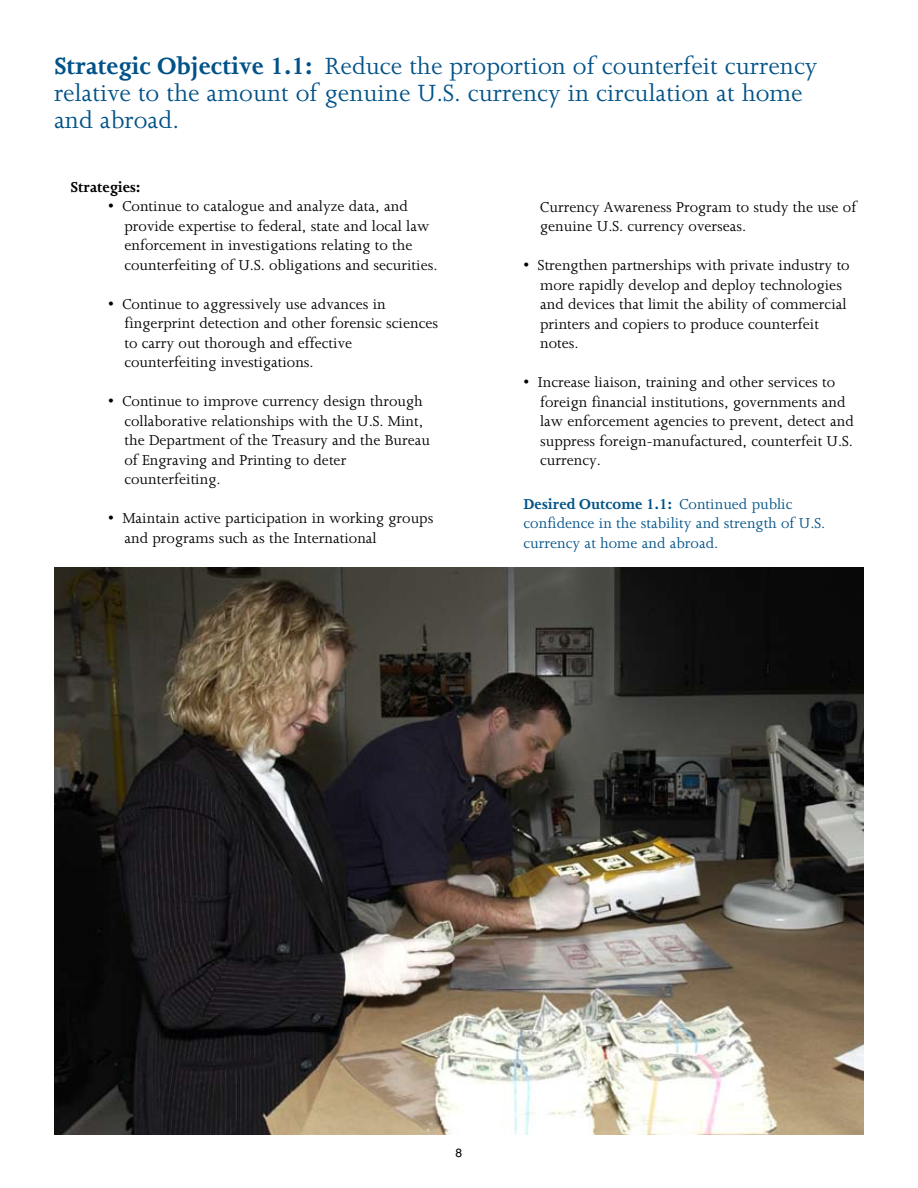
<style>
.page{position:relative;width:918px;height:1188px;background:#fff}
.page>*{position:absolute;margin:0;border:0;box-sizing:border-box;transform-origin:0 0}
.t1{font:27px/27px "Joanna";color:#005288}
.t2{font:16.5px/19.5px "Joanna";color:#000}
.t3{font:16.5px/19.5px "Joanna";color:#005288}
.t4{font:700 16.5px "Joanna";color:#000}
.t5{font:12px "Helvetica";color:#000}
.s1{font-weight:700}
</style>
<div class="page">
<img style="left:54px;top:567px;width:810px;height:567px">
<p class="t1" style="left:54px;top:53px;width:765px"><span class="s1">Strategic Objective 1.1:</span> Reduce the proportion of counterfeit currency relative to the amount of genuine U.S. currency in circulation at home and abroad.</p>
<p class="t4" style="left:70px;top:178px;width:71px">Strategies:</p>
<p class="t2" style="left:125px;top:197px;width:315px;text-indent:-16px">• Continue to catalogue and analyze data, and provide expertise to federal, state and local law enforcement in investigations relating to the counterfeiting of U.S. obligations and securities.</p>
<p class="t2" style="left:125px;top:294px;width:315px;text-indent:-16px">• Continue to aggressively use advances in fingerprint detection and other forensic sciences to carry out thorough and effective counterfeiting investigations.</p>
<p class="t2" style="left:125px;top:392px;width:307px;text-indent:-16px">• Continue to improve currency design through collaborative relationships with the U.S. Mint, the Department of the Treasury and the Bureau of Engraving and Printing to deter counterfeiting.</p>
<p class="t2" style="left:125px;top:509px;width:310px;text-indent:-16px">• Maintain active participation in working groups and programs such as the International</p>
<p class="t2" style="left:540px;top:197px;width:318px">Currency Awareness Program to study the use of genuine U.S. currency overseas.</p>
<p class="t2" style="left:540px;top:256px;width:311px;text-indent:-16px">• Strengthen partnerships with private industry to more rapidly develop and deploy technologies and devices that limit the ability of commercial printers and copiers to produce counterfeit notes.</p>
<p class="t2" style="left:540px;top:373px;width:315px;text-indent:-16px">• Increase liaison, training and other services to foreign financial institutions, governments and law enforcement agencies to prevent, detect and suppress foreign-manufactured, counterfeit U.S. currency.</p>
<p class="t3" style="left:524px;top:494px;width:303px"><span class="s1">Desired Outcome 1.1:</span> Continued public confidence in the stability and strength of U.S. currency at home and abroad.</p>
<p class="t5" style="left:456px;top:1146px;width:8px">8</p>
</div>
